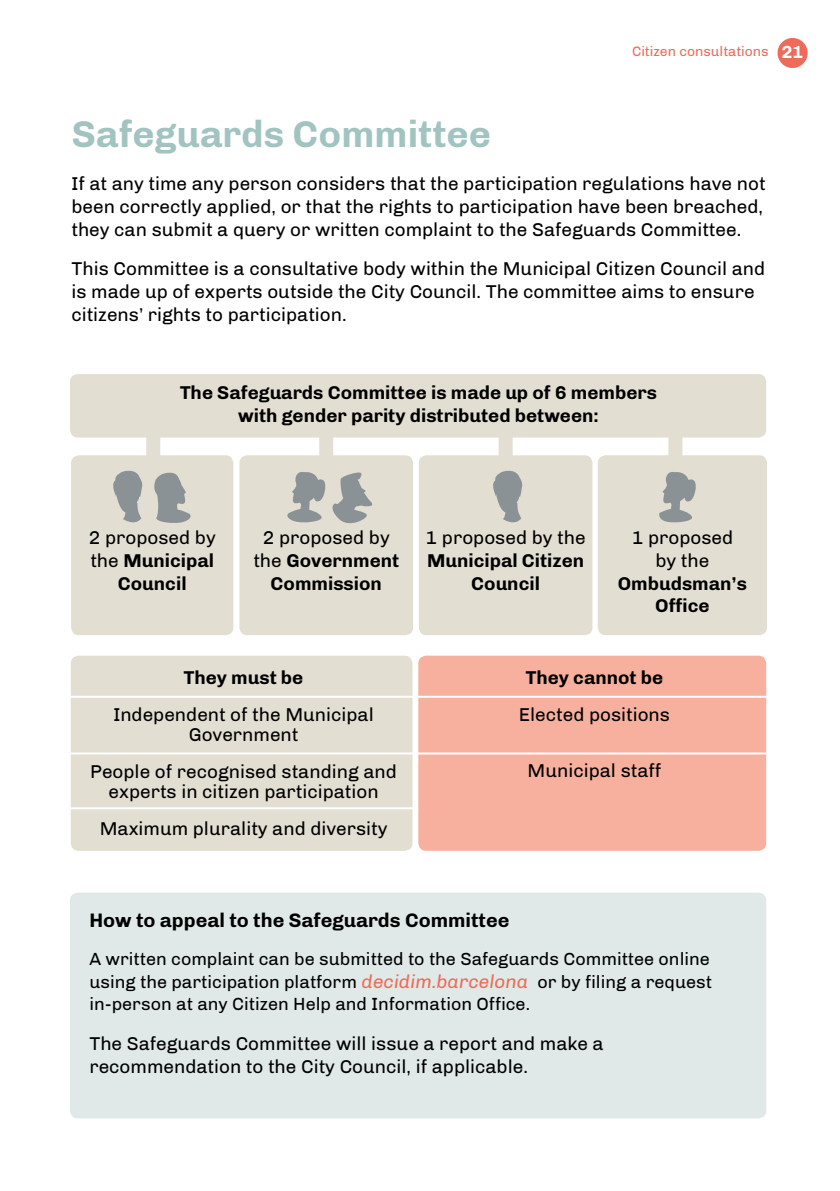
<style>
.page{position:relative;width:840px;height:1191px;background:#fff}
.page>*{position:absolute;margin:0;border:0;box-sizing:border-box;transform-origin:0 0}
.t1{font:700 38px "Chivo";color:#a2c4c0}
.t2{font:700 20px "Chivo";color:#000}
.t3{font:19px/22.8px "Chivo";color:#000}
.t4{font:700 19px/22.8px "Chivo";color:#000;text-align:center}
.t5{font:18px/22.2px "Chivo";color:#000}
.t6{font:14px "Chivo";color:#ef6a5a}
.s1{font-weight:700;font-size:18px;color:#fff}
.s2{font-weight:400}
.s3{font-style:italic;font-size:19px;color:#ef6a5a}
</style>
<div class="page">
<div style="left:777px;top:38px;width:30px;height:30px;background:#ef6a5a;border-radius:50%"></div>
<div style="left:70px;top:374px;width:695px;height:63px;background:#e3ded2;border-radius:8px"></div>
<div style="left:498px;top:432px;width:14px;height:41px;background:#e3ded2"></div>
<div style="left:668px;top:432px;width:14px;height:41px;background:#e3ded2"></div>
<div style="left:597px;top:455px;width:169px;height:180px;background:#e3ded2;border-radius:8px"></div>
<div style="left:418px;top:455px;width:174px;height:180px;background:#e3ded2;border-radius:8px"></div>
<div style="left:239px;top:455px;width:174px;height:180px;background:#e3ded2;border-radius:8px"></div>
<div style="left:71px;top:455px;width:162px;height:180px;background:#e3ded2;border-radius:8px"></div>
<div style="left:146px;top:432px;width:14px;height:41px;background:#e3ded2"></div>
<div style="left:319px;top:432px;width:14px;height:41px;background:#e3ded2"></div>
<div style="left:71px;top:655px;width:341px;height:196px;background:#e3ded2;border-radius:8px"></div>
<div style="left:418px;top:655px;width:347px;height:196px;background:#f7b09e;border-radius:8px"></div>
<hr style="left:70px;top:752px;width:696px;height:2px;background:#fff">
<hr style="left:70px;top:696px;width:696px;height:2px;background:#fff">
<hr style="left:70px;top:807px;width:348px;height:2px;background:#fff">
<div style="left:70px;top:892px;width:695px;height:226px;background:#e0e9e7;border-radius:8px"></div>
<svg style="left:287px;top:472px;width:85px;height:52px"></svg>
<svg style="left:659px;top:472px;width:37px;height:51px"></svg>
<svg style="left:113px;top:470px;width:29px;height:53px"></svg>
<svg style="left:493px;top:470px;width:29px;height:53px"></svg>
<svg style="left:154px;top:472px;width:37px;height:51px"></svg>
<p class="t6" style="left:631px;top:43px;width:173px">Citizen consultations <span class="s1">21</span></p>
<h1 class="t1" style="left:72px;top:111px;width:420px">Safeguards Committee</h1>
<p class="t3" style="left:71px;top:172px;width:695px">If at any time any person considers that the participation regulations have not been correctly applied, or that the rights to participation have been breached, they can submit a query or written complaint to the Safeguards Committee.</p>
<p class="t3" style="left:71px;top:257px;width:695px">This Committee is a consultative body within the Municipal Citizen Council and is made up of experts outside the City Council. The committee aims to ensure citizens’ rights to participation.</p>
<p class="t4" style="left:180px;top:381px;width:478px">The Safeguards Committee is made up of 6 members with gender parity distributed between:</p>
<p class="t4" style="left:89px;top:526px;width:128px"><span class="s2">2 proposed by the</span> Municipal<br>Council</p>
<p class="t4" style="left:253px;top:526px;width:147px"><span class="s2">2 proposed by the</span> Government<br>Commission</p>
<p class="t3" style="left:425px;top:526px;width:161px">1 proposed by the</p>
<p class="t4" style="left:427px;top:549px;width:159px">Municipal Citizen<br>Council</p>
<p class="t3" style="left:631px;top:526px;width:103px;text-align:center">1 proposed by the</p>
<p class="t4" style="left:617px;top:571px;width:131px">Ombudsman’s<br>Office</p>
<p class="t4" style="left:184px;top:665px;width:121px">They must be</p>
<p class="t3" style="left:113px;top:704px;width:262px;line-height:20px;text-align:center">Independent of the Municipal<br>Government</p>
<p class="t3" style="left:90px;top:761px;width:308px;line-height:20px;text-align:center">People of recognised standing and experts in citizen participation</p>
<p class="t3" style="left:100px;top:817px;width:289px">Maximum plurality and diversity</p>
<p class="t4" style="left:525px;top:665px;width:139px">They cannot be</p>
<p class="t3" style="left:518px;top:702px;width:153px">Elected positions</p>
<p class="t3" style="left:527px;top:759px;width:135px">Municipal staff</p>
<p class="t2" style="left:89px;top:908px;width:421px">How to appeal to the Safeguards Committee</p>
<p class="t5" style="left:89px;top:948px;width:624px">A written complaint can be submitted to the Safeguards Committee online using the participation platform <span class="s3">decidim.barcelona</span> or by filing a request in‑person at any Citizen Help and Information Office.</p>
<p class="t3" style="left:89px;top:1032px;width:515px">The Safeguards Committee will issue a report and make a recommendation to the City Council, if applicable.</p>
</div>
